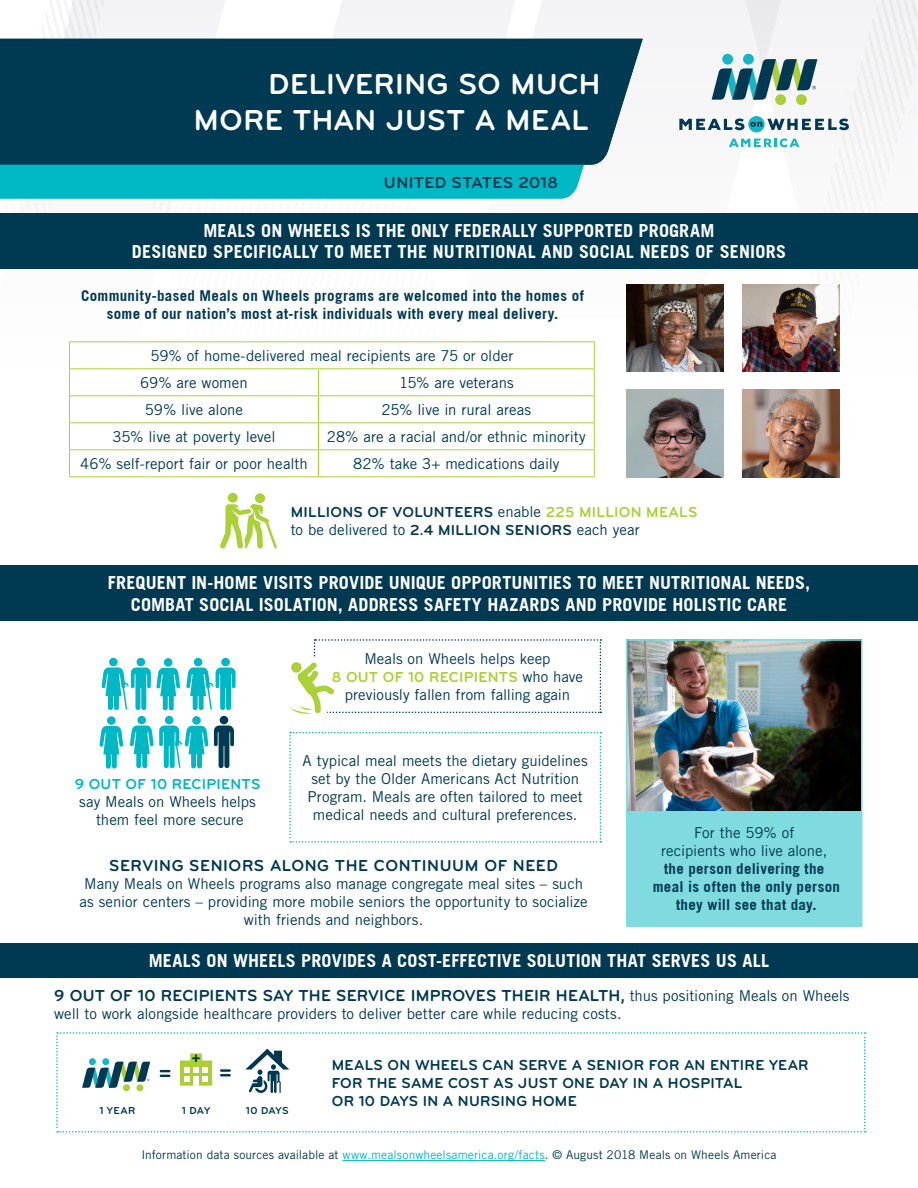
<style>
.page{position:relative;width:918px;height:1188px;background:#fff}
.page>*{position:absolute;margin:0;border:0;box-sizing:border-box;transform-origin:0 0}
.t1{font:700 30px "Bryant";letter-spacing:.02em;color:#fff}
.t2{font:700 18px "Trade Gothic";letter-spacing:.01em;color:#fff}
.t3{font:700 16.5px "Bryant";letter-spacing:.02em;color:#003952}
.t4{font:15px/18px "Trade Gothic LT Std";color:#003952;text-align:center}
.t5{font:700 15px/18px "Trade Gothic";letter-spacing:.02em;color:#003952;text-align:center}
.t6{font:700 15px/18px "Bryant";letter-spacing:.02em;color:#003952}
.t7{font:700 15px "Bryant";letter-spacing:.015em;color:#00b7c4}
.t8{font:12px "Trade Gothic LT Std";letter-spacing:.01em;color:#003952}
.t9{font:700 10.5px "Bryant";letter-spacing:.03em;color:#003952}
.s1{font-family:"Trade Gothic LT Std";font-weight:400}
.s2{color:#abd037}
.s3{font-family:"Bryant";font-weight:700}
.s4{font-family:"Bryant";font-weight:700;color:#abd037}
.s5{font-family:"Trade Gothic LT Std";font-weight:400;font-size:15px}
.s6{color:#00b7c4}
.s7{color:#013850}
</style>
<div class="page">
<img style="left:0;top:0;width:918px;height:1162px">
<hr style="left:342px;top:1160px;width:203px;height:1px;background:#00b7c4">
<svg style="left:748px;top:116px;width:17px;height:16px"></svg>
<svg style="left:729px;top:138px;width:70px;height:9px"></svg>
<svg style="left:679px;top:119px;width:170px;height:11px"></svg>
<div style="left:796px;top:94px;width:11px;height:11px;background:#aacf39;border-radius:50%"></div>
<div style="left:775px;top:94px;width:11px;height:11px;background:#aacf39;border-radius:50%"></div>
<div style="left:722px;top:54px;width:11px;height:11px;background:#15b7c4;border-radius:50%"></div>
<div style="left:743px;top:54px;width:11px;height:11px;background:#15b7c4;border-radius:50%"></div>
<svg style="left:712px;top:59px;width:105px;height:41px"></svg>
<hr style="left:69px;top:341px;width:249px;height:1px;background:#abd037">
<hr style="left:318px;top:341px;width:277px;height:1px;background:#abd037">
<hr style="left:69px;top:368px;width:249px;height:1px;background:#abd037">
<hr style="left:318px;top:368px;width:277px;height:1px;background:#abd037">
<hr style="left:69px;top:395px;width:249px;height:1px;background:#abd037">
<hr style="left:318px;top:395px;width:277px;height:1px;background:#abd037">
<hr style="left:69px;top:422px;width:249px;height:1px;background:#abd037">
<hr style="left:318px;top:422px;width:277px;height:1px;background:#abd037">
<hr style="left:69px;top:449px;width:249px;height:1px;background:#abd037">
<svg style="left:69px;top:342px;width:1px;height:134px"></svg>
<hr style="left:318px;top:449px;width:277px;height:1px;background:#abd037">
<svg style="left:318px;top:369px;width:1px;height:107px"></svg>
<svg style="left:594px;top:342px;width:1px;height:134px"></svg>
<hr style="left:69px;top:476px;width:249px;height:1px;background:#abd037">
<hr style="left:318px;top:476px;width:277px;height:1px;background:#abd037">
<div style="left:255px;top:493px;width:10px;height:10px;background:#abd138;border-radius:50%"></div>
<svg style="left:220px;top:504px;width:57px;height:45px"></svg>
<div style="left:228px;top:493px;width:10px;height:10px;background:#abd138;border-radius:50%"></div>
<img style="left:627px;top:284px;width:96px;height:88px">
<img style="left:627px;top:390px;width:96px;height:87px">
<img style="left:743px;top:284px;width:96px;height:88px">
<img style="left:743px;top:390px;width:96px;height:87px">
<svg style="left:0;top:165px;width:612px;height:34px;background:#0fbbc7"></svg>
<div style="left:0;top:39px;width:643px;height:126px;background:#003952"></div>
<svg style="left:56px;top:1032px;width:810px;height:101px"></svg>
<div style="left:165px;top:716px;width:8px;height:8px;background:#00b7c4;border-radius:50%"></div>
<div style="left:221px;top:658px;width:9px;height:8px;background:#00b7c4;border-radius:50%"></div>
<div style="left:137px;top:658px;width:8px;height:8px;background:#00b7c4;border-radius:50%"></div>
<svg style="left:214px;top:726px;width:20px;height:43px"></svg>
<div style="left:220px;top:716px;width:8px;height:8px;background:#003952;border-radius:50%"></div>
<div style="left:137px;top:716px;width:9px;height:8px;background:#00b7c4;border-radius:50%"></div>
<div style="left:194px;top:658px;width:8px;height:8px;background:#00b7c4;border-radius:50%"></div>
<div style="left:109px;top:658px;width:9px;height:8px;background:#00b7c4;border-radius:50%"></div>
<svg style="left:99px;top:726px;width:24px;height:43px"></svg>
<div style="left:192px;top:716px;width:9px;height:9px;background:#00b7c4;border-radius:50%"></div>
<div style="left:107px;top:716px;width:9px;height:9px;background:#00b7c4;border-radius:50%"></div>
<div style="left:164px;top:658px;width:8px;height:9px;background:#00b7c4;border-radius:50%"></div>
<svg style="left:130px;top:726px;width:78px;height:43px"></svg>
<svg style="left:186px;top:668px;width:50px;height:43px"></svg>
<svg style="left:102px;top:668px;width:78px;height:43px"></svg>
<svg style="left:291px;top:639px;width:310px;height:75px"></svg>
<svg style="left:289px;top:732px;width:312px;height:111px"></svg>
<img style="left:629px;top:642px;width:230px;height:169px">
<div style="left:626px;top:639px;width:236px;height:288px;border:2px solid #80dbe1"></div>
<div style="left:627px;top:811px;width:235px;height:116px;background:#80dbe1"></div>
<div style="left:0;top:213px;width:918px;height:56px;background:#003952"></div>
<div style="left:0;top:565px;width:918px;height:56px;background:#003952"></div>
<div style="left:0;top:944px;width:918px;height:34px;background:#003952"></div>
<p class="t1" style="left:269px;top:65px;width:333px">DELIVERING SO MUCH</p>
<p class="t1" style="left:194px;top:101px;width:396px">MORE THAN JUST A MEAL</p>
<p class="t3" style="left:384px;top:172px;width:175px">UNITED STATES 2018</p>
<p class="t2" style="left:204px;top:219px;width:512px">MEALS ON WHEELS IS THE ONLY FEDERALLY SUPPORTED PROGRAM</p>
<p class="t2" style="left:132px;top:241px;width:656px">DESIGNED SPECIFICALLY TO MEET THE NUTRITIONAL AND SOCIAL NEEDS OF SENIORS</p>
<p class="t5" style="left:81px;top:286px;width:504px">Community-based Meals on Wheels programs are welcomed into the homes of some of our nation’s most at-risk individuals with every meal delivery.</p>
<p class="t4" style="left:150px;top:346px;width:364px">59% of home-delivered meal recipients are 75 or older</p>
<p class="t4" style="left:140px;top:373px;width:109px">69% are women</p>
<p class="t4" style="left:399px;top:373px;width:116px">15% are veterans</p>
<p class="t4" style="left:145px;top:400px;width:100px">59% live alone</p>
<p class="t4" style="left:382px;top:400px;width:151px">25% live in rural areas</p>
<p class="t4" style="left:112px;top:427px;width:165px">35% live at poverty level</p>
<p class="t4" style="left:327px;top:427px;width:260px">28% are a racial and/or ethnic minority</p>
<p class="t4" style="left:80px;top:454px;width:229px">46% self-report fair or poor health</p>
<p class="t4" style="left:353px;top:454px;width:208px">82% take 3+ medications daily</p>
<p class="t6" style="left:291px;top:503px;width:408px">MILLIONS OF VOLUNTEERS <span class="s1">enable</span> <span class="s2">225 MILLION MEALS</span></p>
<p class="t4" style="left:291px;top:521px;width:351px">to be delivered to <span class="s3">2.4 MILLION SENIORS</span> each year</p>
<p class="t2" style="left:108px;top:572px;width:704px">FREQUENT IN-HOME VISITS PROVIDE UNIQUE OPPORTUNITIES TO MEET NUTRITIONAL NEEDS,</p>
<p class="t2" style="left:131px;top:593px;width:658px">COMBAT SOCIAL ISOLATION, ADDRESS SAFETY HAZARDS AND PROVIDE HOLISTIC CARE</p>
<p class="t7" style="left:75px;top:774px;width:187px">9 OUT OF 10 RECIPIENTS</p>
<p class="t4" style="left:79px;top:792px;width:178px">say Meals on Wheels helps</p>
<p class="t4" style="left:96px;top:810px;width:149px">them feel more secure</p>
<p class="t4" style="left:364px;top:649px;width:188px">Meals on Wheels helps keep</p>
<p class="t4" style="left:332px;top:667px;width:253px"><span class="s4">8 OUT OF 10 RECIPIENTS</span> who have previously fallen from falling again</p>
<p class="t4" style="left:303px;top:751px;width:287px">A typical meal meets the dietary guidelines set by the Older Americans Act Nutrition Program. Meals are often tailored to meet medical needs and cultural preferences.</p>
<p class="t3" style="left:109px;top:855px;width:450px">SERVING SENIORS ALONG THE CONTINUUM OF NEED</p>
<p class="t4" style="left:84px;top:874px;width:500px">Many Meals on Wheels programs also manage congregate meal sites – such</p>
<p class="t4" style="left:80px;top:892px;width:510px">as senior centers – providing more mobile seniors the opportunity to socialize</p>
<p class="t4" style="left:244px;top:910px;width:181px">with friends and neighbors.</p>
<p class="t4" style="left:694px;top:824px;width:102px">For the 59% of</p>
<p class="t4" style="left:661px;top:842px;width:168px">recipients who live alone,</p>
<p class="t5" style="left:664px;top:860px;width:162px">the person delivering the</p>
<p class="t5" style="left:653px;top:878px;width:189px">meal is often the only person</p>
<p class="t5" style="left:676px;top:896px;width:142px">they will see that day.</p>
<p class="t2" style="left:149px;top:950px;width:622px">MEALS ON WHEELS PROVIDES A COST-EFFECTIVE SOLUTION THAT SERVES US ALL</p>
<p class="t3" style="left:54px;top:986px;width:797px">9 OUT OF 10 RECIPIENTS SAY THE SERVICE IMPROVES THEIR HEALTH, <span class="s5">thus positioning Meals on Wheels</span></p>
<p class="t4" style="left:54px;top:1005px;width:569px">well to work alongside healthcare providers to deliver better care while reducing costs.</p>
<p class="t6" style="left:332px;top:1056px;width:478px">MEALS ON WHEELS CAN SERVE A SENIOR FOR AN ENTIRE YEAR<br>FOR THE SAME COST AS JUST ONE DAY IN A HOSPITAL</p>
<p class="t6" style="left:332px;top:1092px;width:247px">OR 10 DAYS IN A NURSING HOME</p>
<p class="t9" style="left:99px;top:1104px;width:37px">1 YEAR</p>
<p class="t9" style="left:182px;top:1104px;width:30px">1 DAY</p>
<p class="t9" style="left:246px;top:1104px;width:44px">10 DAYS</p>
<p class="t8" style="left:141px;top:1148px;width:637px">Information data sources available at <span class="s6">www.mealsonwheelsamerica.org/facts</span><span class="s7">.</span> © August 2018 Meals on Wheels America</p>
</div>
